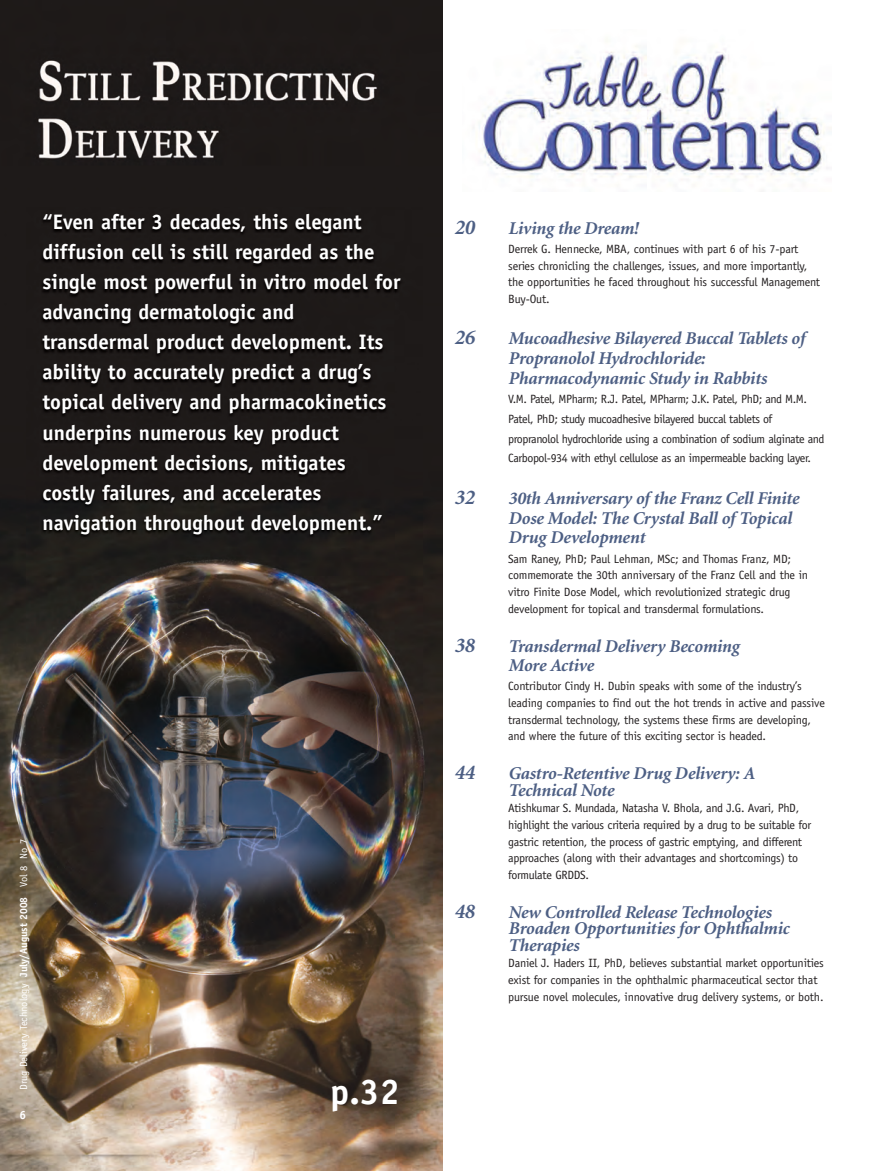
<style>
.page{position:relative;width:874px;height:1171px;background:#fff}
.page>*{position:absolute;margin:0;border:0;box-sizing:border-box;transform-origin:0 0}
.t1{font:700 35.7px "Officina Sans";color:#fff}
.t2{font:700 21px/30px "Officina Sans";color:#fff}
.t3{font:italic 700 21px "Minion";letter-spacing:-.015em;color:#4d5f84}
.t4{font:italic 700 18px/19.6px "Minion";letter-spacing:-.015em;color:#4d5f84}
.t5{font:12px/16.6px "Officina Sans";letter-spacing:-.025em;color:#231f20}
.t6{font:700 11.85px "Officina Sans";color:#fff}
.t7{font:10.35px "Officina Sans";color:#fff}
.s1{font-weight:700}
</style>
<div class="page">
<img style="left:0;top:0;width:828px;height:1171px">
<p class="t2" style="left:42px;top:209px;width:359px">“Even after 3 decades, this elegant diffusion cell is still regarded as the single most powerful in vitro model for advancing dermatologic and transdermal product development. Its ability to accurately predict a drug’s topical delivery and pharmacokinetics underpins numerous key product development decisions, mitigates costly failures, and accelerates navigation throughout development.”</p>
<p class="t7" style="left:20px;top:1090px;width:252px;rotate:-90deg">Drug Delivery Technology <span class="s1">July/August 2008</span> Vol 8 No 7</p>
<p class="t6" style="left:20px;top:1110px;width:8px">6</p>
<h1 class="t1" style="left:330px;top:1079px;width:71px">p.32</h1>
<h2 class="t3" style="left:454px;top:219px;width:22px">20</h2>
<h3 class="t4" style="left:508px;top:219px;width:132px">Living the Dream!</h3>
<p class="t5" style="left:508px;top:242px;width:313px">Derrek G. Hennecke, MBA, continues with part 6 of his 7-part series chronicling the challenges, issues, and more importantly, the opportunities he faced throughout his successful Management Buy-Out.</p>
<h2 class="t3" style="left:454px;top:330px;width:22px">26</h2>
<h3 class="t4" style="left:508px;top:330px;width:298px">Mucoadhesive Bilayered Buccal Tablets of<br>Propranolol Hydrochloride:<br>Pharmacodynamic Study in Rabbits</h3>
<p class="t5" style="left:508px;top:390px;width:318px;line-height:19.6px">V.M. Patel, MPharm; R.J. Patel, MPharm; J.K. Patel, PhD; and M.M.<br>Patel, PhD; study mucoadhesive bilayered buccal tablets of propranolol hydrochloride using a combination of sodium alginate and Carbopol-934 with ethyl cellulose as an impermeable backing layer.</p>
<h2 class="t3" style="left:454px;top:489px;width:22px">32</h2>
<h3 class="t4" style="left:508px;top:490px;width:292px">30th Anniversary of the Franz Cell Finite<br>Dose Model: The Crystal Ball of Topical<br>Drug Development</h3>
<p class="t5" style="left:508px;top:551px;width:301px">Sam Raney, PhD; Paul Lehman, MSc; and Thomas Franz, MD; commemorate the 30th anniversary of the Franz Cell and the in vitro Finite Dose Model, which revolutionized strategic drug development for topical and transdermal formulations.</p>
<h2 class="t3" style="left:454px;top:637px;width:22px">38</h2>
<h3 class="t4" style="left:508px;top:637px;width:233px">Transdermal Delivery Becoming<br>More Active</h3>
<p class="t5" style="left:508px;top:679px;width:318px">Contributor Cindy H. Dubin speaks with some of the industry’s leading companies to find out the hot trends in active and passive transdermal technology, the systems these firms are developing, and where the future of this exciting sector is headed.</p>
<h2 class="t3" style="left:454px;top:764px;width:22px">44</h2>
<h3 class="t4" style="left:508px;top:766px;width:248px;line-height:16.6px">Gastro-Retentive Drug Delivery: A<br>Technical Note</h3>
<p class="t5" style="left:508px;top:801px;width:304px">Atishkumar S. Mundada, Natasha V. Bhola, and J.G. Avari, PhD, highlight the various criteria required by a drug to be suitable for gastric retention, the process of gastric emptying, and different approaches (along with their advantages and shortcomings) to formulate GRDDS.</p>
<h2 class="t3" style="left:454px;top:903px;width:22px">48</h2>
<h3 class="t4" style="left:508px;top:905px;width:282px;line-height:16.6px">New Controlled Release Technologies<br>Broaden Opportunities for Ophthalmic<br>Therapies</h3>
<p class="t5" style="left:508px;top:956px;width:317px">Daniel J. Haders II, PhD, believes substantial market opportunities exist for companies in the ophthalmic pharmaceutical sector that pursue novel molecules, innovative drug delivery systems, or both.</p>
</div>
